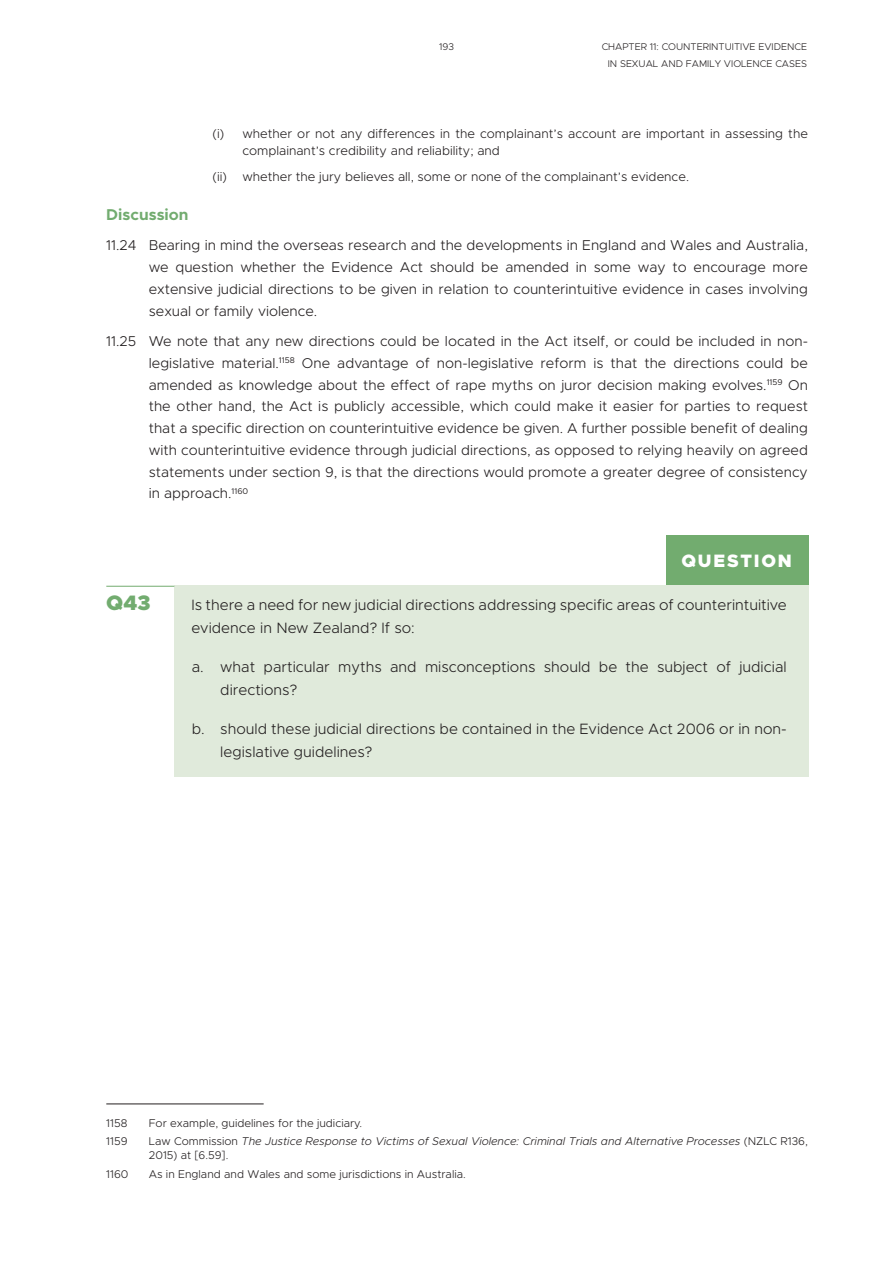
<style>
.page{position:relative;width:893px;height:1263px;background:#fff}
.page>*{position:absolute;margin:0;border:0;box-sizing:border-box;transform-origin:0 0}
.t1{font:900 21px "Metropolis";color:#72ac6f}
.t2{font:900 18px "Metropolis";letter-spacing:.1em;color:#fff}
.t3{font:700 15.75px "Metropolis";color:#72ac6f}
.t4{font:300 15px/22.5px "Metropolis";color:#231f20}
.t5{font:300 14.25px/21.8px "Metropolis";color:#231f20;text-align:justify}
.t6{font:300 12.75px/17.2px "Metropolis";color:#231f20}
.t7{font:italic 300 11.25px/14.2px "Metropolis";color:#231f20}
.t8{font:300 11.25px "Metropolis";color:#231f20}
.t9{font:300 9.75px/16.5px "Metropolis";color:#231f20;text-align:right}
.s1{font-style:normal}
</style>
<div class="page">
<div style="left:666px;top:535px;width:143px;height:52px;background:#72ac6f"></div>
<div style="left:174px;top:586px;width:635px;height:67px;background:#e0eadb"></div>
<hr style="left:106px;top:586px;width:68px;height:1px;background:#72ac6f">
<div style="left:174px;top:648px;width:635px;height:67px;background:#e0eadb"></div>
<div style="left:174px;top:710px;width:635px;height:67px;background:#e0eadb"></div>
<hr style="left:106px;top:1103px;width:158px;height:1px;background:#231f20">
<p class="t9" style="left:439px;top:39px;width:16px">193</p>
<p class="t9" style="left:602px;top:39px;width:207px">CHAPTER 11: COUNTERINTUITIVE EVIDENCE<br>IN SEXUAL AND FAMILY VIOLENCE CASES</p>
<p class="t6" style="left:242px;top:125px;width:567px;text-indent:-30px">(i) whether or not any differences in the complainant’s account are important in assessing the complainant’s credibility and reliability; and</p>
<p class="t6" style="left:213px;top:168px;width:478px">(ii) whether the jury believes all, some or none of the complainant’s evidence.</p>
<p class="t3" style="left:106px;top:205px;width:84px">Discussion</p>
<p class="t5" style="left:149px;top:235px;width:661px;text-indent:-43px">11.24 Bearing in mind the overseas research and the developments in England and Wales and Australia, we question whether the Evidence Act should be amended in some way to encourage more extensive judicial directions to be given in relation to counterintuitive evidence in cases involving sexual or family violence.</p>
<p class="t5" style="left:149px;top:330px;width:661px;text-indent:-43px">11.25 We note that any new directions could be located in the Act itself, or could be included in non&shy;legislative material.<sup>1158</sup> One advantage of non-legislative reform is that the directions could be amended as knowledge about the effect of rape myths on juror decision making evolves.<sup>1159</sup> On the other hand, the Act is publicly accessible, which could make it easier for parties to request that a specific direction on counterintuitive evidence be given. A further possible benefit of dealing with counterintuitive evidence through judicial directions, as opposed to relying heavily on agreed statements under section 9, is that the directions would promote a greater degree of consistency in approach.<sup>1160</sup></p>
<p class="t2" style="left:681px;top:549px;width:112px">QUESTION</p>
<h1 class="t1" style="left:106px;top:590px;width:46px">Q43</h1>
<p class="t4" style="left:191px;top:594px;width:597px">Is there a need for new judicial directions addressing specific areas of counterintuitive evidence in New Zealand? If so:</p>
<p class="t4" style="left:220px;top:656px;width:568px;text-indent:-28px">a. what particular myths and misconceptions should be the subject of judicial directions?</p>
<p class="t4" style="left:220px;top:718px;width:568px;text-indent:-28px">b. should these judicial directions be contained in the Evidence Act 2006 or in non&shy;legislative guidelines?</p>
<p class="t8" style="left:106px;top:1116px;width:23px">1158</p>
<p class="t8" style="left:149px;top:1116px;width:215px">For example, guidelines for the judiciary.</p>
<p class="t8" style="left:106px;top:1134px;width:23px">1159</p>
<p class="t7" style="left:149px;top:1134px;width:661px"><span class="s1">Law Commission</span> The Justice Response to Victims of Sexual Violence: Criminal Trials and Alternative Processes <span class="s1">(NZLC R136,<br>2015) at [6.59].</span></p>
<p class="t8" style="left:106px;top:1167px;width:24px">1160</p>
<p class="t8" style="left:149px;top:1167px;width:319px">As in England and Wales and some jurisdictions in Australia.</p>
</div>
